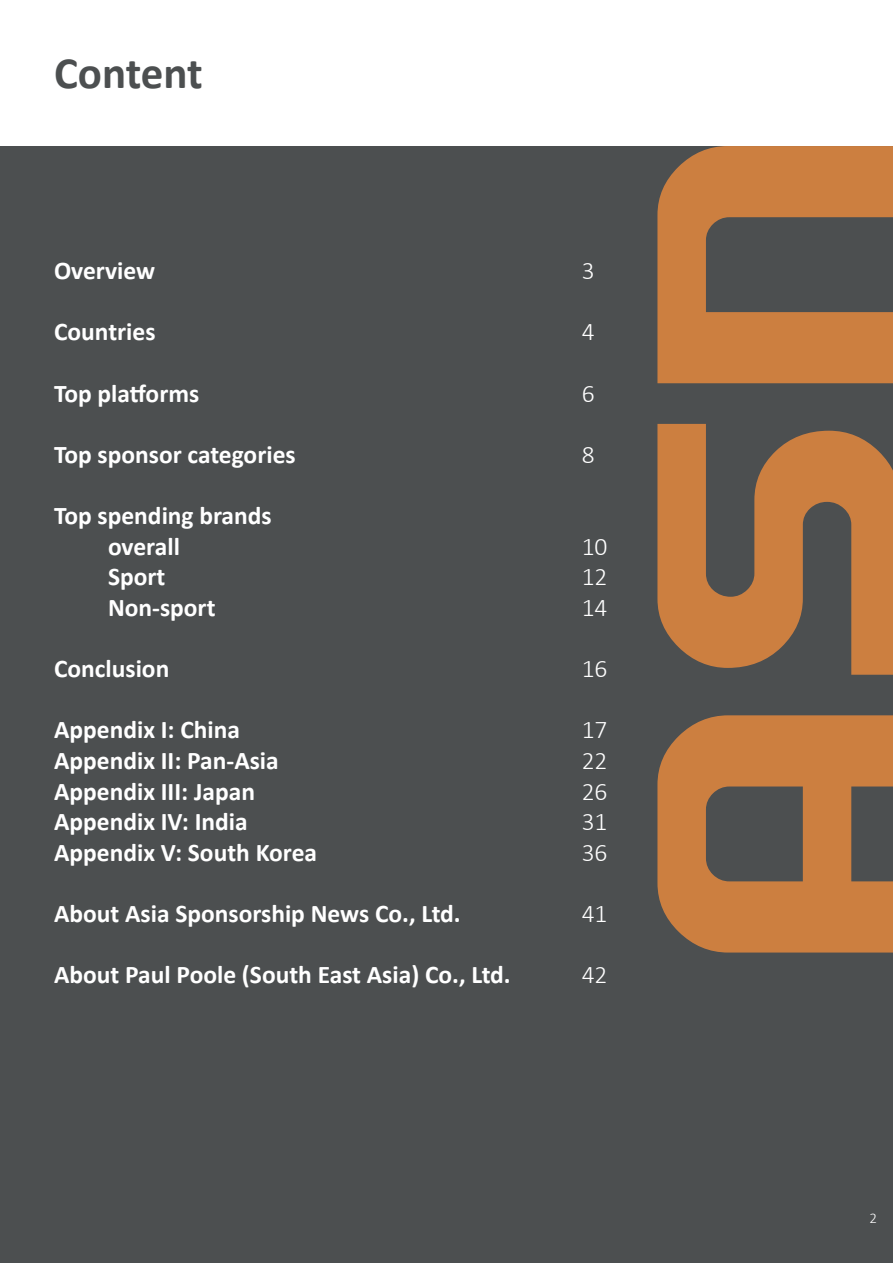
<style>
.page{position:relative;width:893px;height:1263px;background:#fff}
.page>*{position:absolute;margin:0;border:0;box-sizing:border-box;transform-origin:0 0}
.t1{font:700 45px "Calibri";letter-spacing:-.005em;color:#4c4f50}
.t2{font:700 25.5px/30.6px "Calibri";color:#fff}
.t3{font:300 25.5px/30.6px "Calibri";color:#fff;text-align:justify}
.t4{font:300 15px "Calibri";color:#fff}
</style>
<div class="page">
<div style="left:0;top:146px;width:893px;height:1117px;background:#4c4f50"></div>
<svg style="left:657px;top:424px;width:236px;height:251px;fill:#cc7f40"></svg>
<svg style="left:657px;top:146px;width:236px;height:237px;fill:#cc7f40"></svg>
<svg style="left:657px;top:715px;width:236px;height:237px;fill:#cc7f40"></svg>
<h1 class="t1" style="left:54px;top:54px;width:150px">Content</h1>
<p class="t2" style="left:54px;top:258px;width:103px">Overview</p>
<p class="t3" style="left:582px;top:258px;width:14px">3</p>
<p class="t2" style="left:54px;top:319px;width:103px">Countries</p>
<p class="t3" style="left:582px;top:319px;width:14px">4</p>
<p class="t2" style="left:54px;top:380px;width:147px">Top platforms</p>
<p class="t2" style="left:54px;top:441px;width:243px">Top sponsor categories</p>
<p class="t2" style="left:108px;top:502px;width:165px;text-indent:-54px">Top spending brands overall<br>Sport<br>Non-sport</p>
<p class="t2" style="left:54px;top:655px;width:117px">Conclusion</p>
<p class="t3" style="left:582px;top:380px;width:14px">6</p>
<p class="t3" style="left:582px;top:441px;width:14px">8</p>
<p class="t3" style="left:582px;top:533px;width:27px">10<br>12<br>14</p>
<p class="t3" style="left:582px;top:655px;width:27px">16</p>
<p class="t2" style="left:54px;top:717px;width:265px">Appendix I: China<br>Appendix II: Pan-Asia<br>Appendix III: Japan<br>Appendix IV: India<br>Appendix V: South Korea</p>
<p class="t2" style="left:54px;top:900px;width:408px">About Asia Sponsorship News Co., Ltd.</p>
<p class="t2" style="left:54px;top:961px;width:458px">About Paul Poole (South East Asia) Co., Ltd.</p>
<p class="t3" style="left:582px;top:717px;width:27px">17<br>22<br>26<br>31<br>36</p>
<p class="t3" style="left:582px;top:900px;width:27px">41</p>
<p class="t3" style="left:582px;top:961px;width:27px">42</p>
<p class="t4" style="left:870px;top:1211px;width:9px">2</p>
</div>
